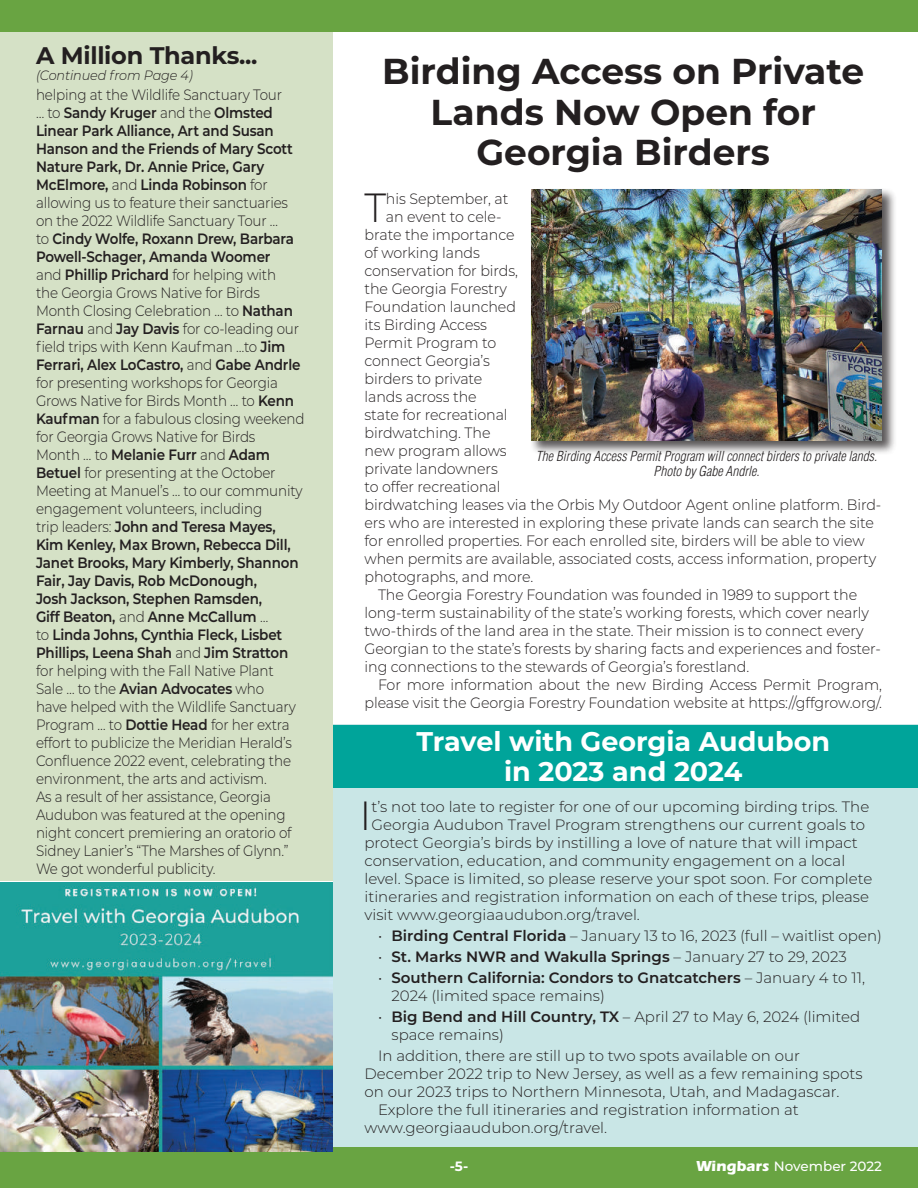
<style>
.page{position:relative;width:918px;height:1188px;background:#fff}
.page>*{position:absolute;margin:0;border:0;box-sizing:border-box;transform-origin:0 0}
.t1{font:300 40.65px "Montserrat";color:#231f20;scale:.95 1}
.t2{font:300 40.65px "Montserrat";color:#231f20}
.t3{font:700 36px/40.5px "Montserrat";color:#231f20;text-align:center}
.t4{font:700 27px/30px "Montserrat";color:#fff;text-align:center}
.t5{font:700 24px "Montserrat";letter-spacing:-.01em;color:#231f20}
.t6{font:300 15px/18px "Montserrat";letter-spacing:-.005em;color:#231f20;scale:.9 1}
.t7{font:300 15px "Montserrat";letter-spacing:-.005em;color:#231f20;scale:.95 1}
.t8{font:300 15px/18px "Montserrat";letter-spacing:-.005em;color:#231f20}
.t9{font:600 15px "Montserrat";color:#231f20}
.t10{font:italic 300 condensed 13.5px/15px "Helvetica";color:#231f20;text-align:center}
.t11{font:500 13.5px "Montserrat";color:#fff}
.t12{font:italic 300 13.5px "Montserrat";letter-spacing:-.01em;color:#231f20;scale:.95 1}
.t13{font:700 13.5px "Montserrat";color:#fff}
.s1{font-weight:600}
.s2{font-weight:300}
.s3{font-family:"Itc Eras";font-weight:700;font-size:15px}
</style>
<div class="page">
<div style="left:333px;top:724px;width:585px;height:424px;background:#c9e6e6"></div>
<div style="left:333px;top:725px;width:585px;height:63px;background:#00a49a"></div>
<div style="left:0;top:30px;width:333px;height:850px;background:#d5e1c6"></div>
<div style="left:0;top:1148px;width:918px;height:40px;background:#69a442"></div>
<div style="left:0;top:0;width:918px;height:32px;background:#69a442"></div>
<div style="left:529px;top:187px;width:367px;height:268px;background:#231f20;opacity:.75"></div>
<img style="left:531px;top:189px;width:351px;height:252px">
<img style="left:0;top:882px;width:333px;height:270px">
<h3 class="t5" style="left:36px;top:38px;width:223px">A Million Thanks...</h3>
<p class="t12" style="left:36px;top:66px;width:167px">(Continued from Page 4)</p>
<p class="t6" style="left:36px;top:85px;width:300px">helping at the Wildlife Sanctuary Tour<br>… to <span class="s1">Sandy Kruger</span> and the <span class="s1">Olmsted Linear Park Alliance, Art and Susan Hanson and the Friends of Mary Scott Nature Park, Dr. Annie Price, Gary McElmore,</span> and <span class="s1">Linda Robinson</span> for allowing us to feature their sanctuaries on the 2022 Wildlife Sanctuary Tour …<br>to <span class="s1">Cindy Wolfe, Roxann Drew, Barbara Powell-Schager, Amanda Woomer<br></span>and <span class="s1">Phillip Prichard</span> for helping with<br>the Georgia Grows Native for Birds Month Closing Celebration … to <span class="s1">Nathan Farnau</span> and <span class="s1">Jay Davis</span> for co-leading our field trips with Kenn Kaufman …to <span class="s1">Jim Ferrari, Alex LoCastro,</span> and <span class="s1">Gabe Andrle </span>for presenting workshops for Georgia Grows Native for Birds Month … to <span class="s1">Kenn Kaufman</span> for a fabulous closing weekend for Georgia Grows Native for Birds<br>Month … to <span class="s1">Melanie Furr</span> and <span class="s1">Adam Betuel</span> for presenting at the October Meeting at Manuel’s … to our community engagement volunteers, including<br>trip leaders: <span class="s1">John and Teresa Mayes, Kim Kenley, Max Brown, Rebecca Dill, Janet Brooks, Mary Kimberly, Shannon Fair, Jay Davis, Rob McDonough,<br>Josh Jackson, Stephen Ramsden,<br>Giff Beaton,</span> and <span class="s1">Anne McCallum</span> …<br>to <span class="s1">Linda Johns, Cynthia Fleck, Lisbet Phillips, Leena Shah</span> and <span class="s1">Jim Stratton </span>for helping with the Fall Native Plant Sale … to the <span class="s1">Avian Advocates</span> who<br>have helped with the Wildlife Sanctuary Program … to <span class="s1">Dottie Head</span> for her extra effort to publicize the Meridian Herald’s Confluence 2022 event, celebrating the environment, the arts and activism.<br>As a result of her assistance, Georgia Audubon was featured at the opening night concert premiering an oratorio of Sidney Lanier’s “The Marshes of Glynn.” We got wonderful publicity.</p>
<h2 class="t3" style="left:382px;top:50px;width:484px">Birding Access on Private<br>Lands Now Open for<br>Georgia Birders</h2>
<h1 class="t1" style="left:364px;top:179px;width:24px">T</h1>
<p class="t7" style="left:386px;top:188px;width:131px">his September, at</p>
<p class="t7" style="left:386px;top:206px;width:123px">an event to cele-</p>
<p class="t7" style="left:365px;top:224px;width:160px">brate the importance</p>
<p class="t7" style="left:365px;top:242px;width:123px">of working lands</p>
<p class="t7" style="left:365px;top:260px;width:163px">conservation for birds,</p>
<p class="t7" style="left:365px;top:278px;width:152px">the Georgia Forestry</p>
<p class="t7" style="left:365px;top:296px;width:161px">Foundation launched</p>
<p class="t7" style="left:365px;top:314px;width:130px">its Birding Access</p>
<p class="t7" style="left:365px;top:332px;width:140px">Permit Program to</p>
<p class="t7" style="left:365px;top:350px;width:133px">connect Georgia’s</p>
<p class="t7" style="left:365px;top:368px;width:126px">birders to private</p>
<p class="t7" style="left:365px;top:386px;width:120px">lands across the</p>
<p class="t7" style="left:365px;top:404px;width:152px">state for recreational</p>
<p class="t7" style="left:365px;top:422px;width:134px">birdwatching. The</p>
<p class="t7" style="left:365px;top:440px;width:151px">new program allows</p>
<p class="t7" style="left:365px;top:458px;width:142px">private landowners</p>
<p class="t7" style="left:365px;top:476px;width:145px">to offer recreational</p>
<p class="t7" style="left:365px;top:494px;width:546px">birdwatching leases via the Orbis My Outdoor Agent online platform. Bird-</p>
<p class="t7" style="left:365px;top:512px;width:538px">ers who are interested in exploring these private lands can search the site</p>
<p class="t7" style="left:365px;top:530px;width:528px">for enrolled properties. For each enrolled site, birders will be able to view</p>
<p class="t7" style="left:365px;top:548px;width:540px">when permits are available, associated costs, access information, property</p>
<p class="t7" style="left:365px;top:566px;width:179px">photographs, and more.</p>
<p class="t7" style="left:378px;top:584px;width:506px">The Georgia Forestry Foundation was founded in 1989 to support the</p>
<p class="t7" style="left:365px;top:602px;width:533px">long-term sustainability of the state’s working forests, which cover nearly</p>
<p class="t7" style="left:365px;top:620px;width:527px">two-thirds of the land area in the state. Their mission is to connect every</p>
<p class="t7" style="left:365px;top:638px;width:545px">Georgian to the state’s forests by sharing facts and experiences and foster-</p>
<p class="t7" style="left:365px;top:656px;width:406px">ing connections to the stewards of Georgia’s forestland.</p>
<p class="t7" style="left:378px;top:674px;width:532px">For more information about the new Birding Access Permit Program,</p>
<p class="t7" style="left:365px;top:692px;width:546px">please visit the Georgia Forestry Foundation website at https://gffgrow.org/.</p>
<p class="t10" style="left:536px;top:448px;width:343px">The Birding Access Permit Program will connect birders to private lands.<br>Photo by Gabe Andrle.</p>
<h3 class="t4" style="left:416px;top:725px;width:415px">Travel with Georgia Audubon in 2023 and 2024</h3>
<h1 class="t2" style="left:360px;top:788px;width:14px">I</h1>
<p class="t8" style="left:372px;top:797px;width:499px">t’s not too late to register for one of our upcoming birding trips. The</p>
<p class="t8" style="left:372px;top:815px;width:495px">Georgia Audubon Travel Program strengthens our current goals to</p>
<p class="t8" style="left:365px;top:833px;width:495px">protect Georgia’s birds by instilling a love of nature that will impact</p>
<p class="t8" style="left:365px;top:851px;width:482px">conservation, education, and community engagement on a local</p>
<p class="t8" style="left:365px;top:869px;width:509px">level. Space is limited, so please reserve your spot soon. For complete</p>
<p class="t8" style="left:365px;top:887px;width:506px">itineraries and registration information on each of these trips, please</p>
<p class="t8" style="left:365px;top:905px;width:277px">visit www.georgiaaudubon.org/travel.</p>
<p class="t8" style="left:378px;top:926px;width:505px">• <span class="s1">Birding Central Florida</span> – January 13 to 16, 2023 (full – waitlist open)</p>
<p class="t9" style="left:378px;top:946px;width:470px"><span class="s2">•</span> St. Marks NWR and Wakulla Springs <span class="s2">– January 27 to 29, 2023</span></p>
<p class="t8" style="left:392px;top:968px;width:475px;text-indent:-14px">• <span class="s1">Southern California: Condors to Gnatcatchers</span> – January 4 to 11,<br>2024 (limited space remains)</p>
<p class="t8" style="left:392px;top:1007px;width:470px;text-indent:-14px">• <span class="s1">Big Bend and Hill Country, TX</span> – April 27 to May 6, 2024 (limited space remains)</p>
<p class="t8" style="left:378px;top:1046px;width:424px">In addition, there are still up to two spots available on our</p>
<p class="t8" style="left:365px;top:1064px;width:500px">December 2022 trip to New Jersey, as well as a few remaining spots</p>
<p class="t8" style="left:365px;top:1082px;width:477px">on our 2023 trips to Northern Minnesota, Utah, and Madagascar.</p>
<p class="t8" style="left:378px;top:1100px;width:422px">Explore the full itineraries and registration information at</p>
<p class="t8" style="left:365px;top:1118px;width:244px">www.georgiaaudubon.org/travel.</p>
<p class="t13" style="left:450px;top:1157px;width:20px">-5-</p>
<p class="t11" style="left:696px;top:1157px;width:187px"><span class="s3">Wingbars</span> November 2022</p>
</div>
